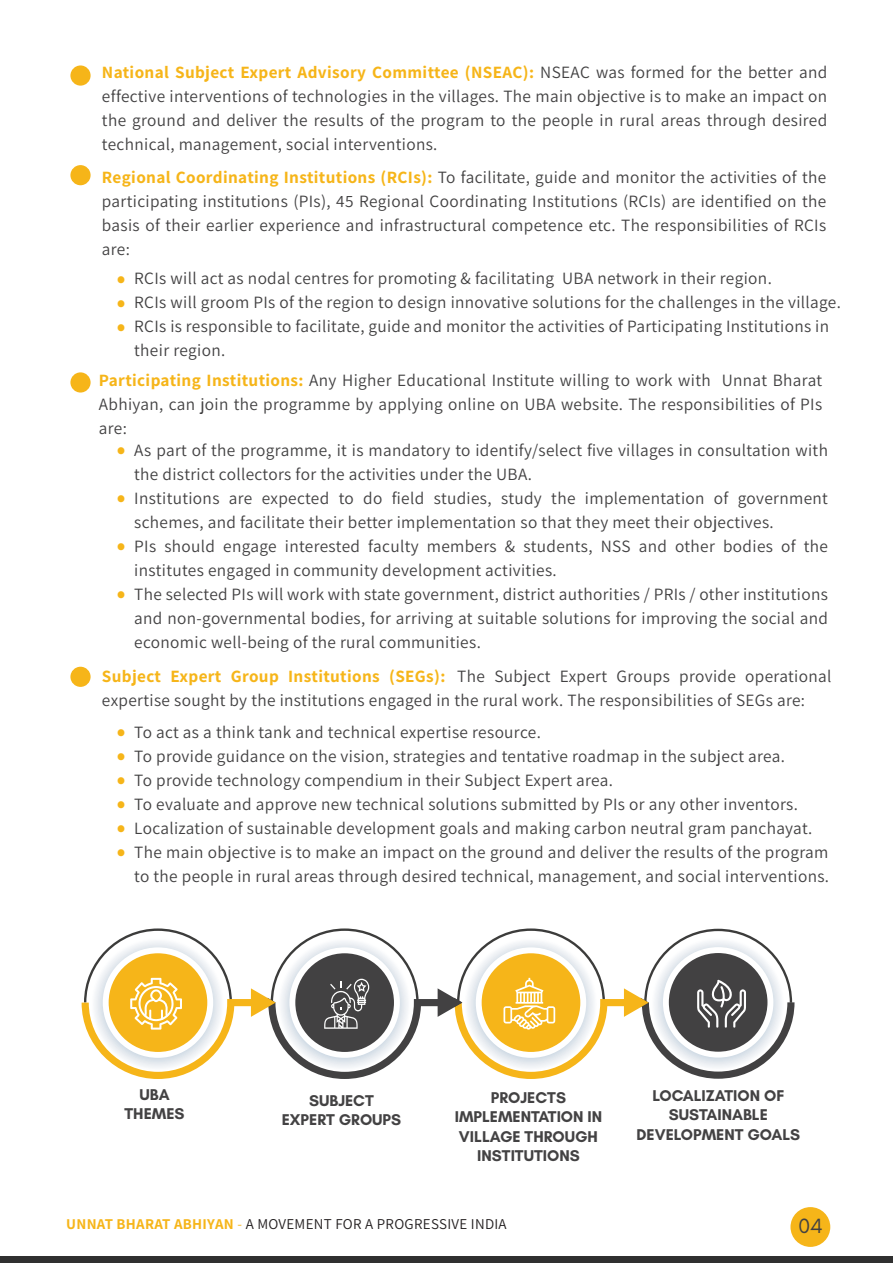
<style>
.page{position:relative;width:893px;height:1263px;background:#fff}
.page>*{position:absolute;margin:0;border:0;box-sizing:border-box;transform-origin:0 0}
.t1{font:800 24px/24px "Assistant";color:#f6b519;text-align:justify}
.t2{font:21px "Glacial Indifference";color:#424142}
.t3{font:17.25px/24px "Assistant";letter-spacing:.02em;color:#424142}
.t4{font:700 15.9px/19px "Glacial Indifference";color:#434243;text-align:center}
.t5{font:15px "Assistant";letter-spacing:.02em;color:#231f20}
.s1{font-weight:700;color:#f6b519}
.s2{color:#f6b519}
</style>
<div class="page">
<svg style="left:82px;top:928px;width:712px;height:151px"></svg>
<div style="left:790px;top:1207px;width:40px;height:40px;background:#f6b519;border-radius:50%"></div>
<div style="left:0;top:1256px;width:893px;height:7px;background:#303030"></div>
<div style="left:70px;top:65px;width:21px;height:21px;background:#f6b519;border-radius:50%"></div>
<div style="left:70px;top:165px;width:21px;height:20px;background:#f6b519;border-radius:50%"></div>
<div style="left:70px;top:372px;width:21px;height:20px;background:#f6b519;border-radius:50%"></div>
<div style="left:70px;top:667px;width:21px;height:20px;background:#f6b519;border-radius:50%"></div>
<p class="t3" style="left:102px;top:59px;width:727px;text-align:justify"><span class="s1">National Subject Expert Advisory Committee (NSEAC):</span> NSEAC was formed for the better and effective interventions of technologies in the villages. The main objective is to make an impact on the ground and deliver the results of the program to the people in rural areas through desired technical, management, social interventions.</p>
<p class="t3" style="left:102px;top:164px;width:726px;text-align:justify"><span class="s1">Regional Coordinating Institutions (RCIs):</span> To facilitate, guide and monitor the activities of the participating institutions (PIs), 45 Regional Coordinating Institutions (RCIs) are identified on the basis of their earlier experience and infrastructural competence etc. The responsibilities of RCIs are:</p>
<h1 class="t1" style="left:117px;top:265px;width:10px">• • •</h1>
<p class="t3" style="left:134px;top:265px;width:708px">RCIs will act as nodal centres for promoting &amp; facilitating UBA network in their region.<br>RCIs will groom PIs of the region to design innovative solutions for the challenges in the village.<br>RCIs is responsible to facilitate, guide and monitor the activities of Participating Institutions in their region.</p>
<p class="t3" style="left:99px;top:367px;width:725px;text-align:justify"><span class="s1">Participating Institutions:</span> Any Higher Educational Institute willing to work with Unnat Bharat Abhiyan, can join the programme by applying online on UBA website. The responsibilities of PIs are:</p>
<h1 class="t1" style="left:117px;top:423px;width:10px;line-height:48px">• • • •</h1>
<p class="t3" style="left:134px;top:437px;width:695px">As part of the programme, it is mandatory to identify/select five villages in consultation with the district collectors for the activities under the UBA.<br>Institutions are expected to do field studies, study the implementation of government schemes, and facilitate their better implementation so that they meet their objectives.<br>PIs should engage interested faculty members &amp; students, NSS and other bodies of the institutes engaged in community development activities.<br>The selected PIs will work with state government, district authorities / PRIs / other institutions and non-governmental bodies, for arriving at suitable solutions for improving the social and economic well-being of the rural communities.</p>
<p class="t3" style="left:102px;top:664px;width:731px"><span class="s1">Subject Expert Group Institutions (SEGs):</span> The Subject Expert Groups provide operational expertise sought by the institutions engaged in the rural work. The responsibilities of SEGs are:</p>
<h1 class="t1" style="left:117px;top:718px;width:10px">• • • • • •</h1>
<p class="t3" style="left:134px;top:720px;width:696px">To act as a think tank and technical expertise resource.<br>To provide guidance on the vision, strategies and tentative roadmap in the subject area.<br>To provide technology compendium in their Subject Expert area.<br>To evaluate and approve new technical solutions submitted by PIs or any other inventors.<br>Localization of sustainable development goals and making carbon neutral gram panchayat.<br>The main objective is to make an impact on the ground and deliver the results of the program to the people in rural areas through desired technical, management, and social interventions.</p>
<p class="t4" style="left:125px;top:1085px;width:62px">UBA<br>THEMES</p>
<p class="t4" style="left:282px;top:1091px;width:121px">SUBJECT<br>EXPERT GROUPS</p>
<p class="t4" style="left:455px;top:1088px;width:149px">PROJECTS<br>IMPLEMENTATION IN<br>VILLAGE THROUGH<br>INSTITUTIONS</p>
<p class="t4" style="left:636px;top:1086px;width:165px">LOCALIZATION OF<br>SUSTAINABLE<br>DEVELOPMENT GOALS</p>
<p class="t5" style="left:66px;top:1214px;width:442px"><span class="s1">UNNAT BHARAT ABHIYAN</span> <span class="s2">-</span> A MOVEMENT FOR A PROGRESSIVE INDIA</p>
<p class="t2" style="left:798px;top:1214px;width:26px">04</p>
</div>
